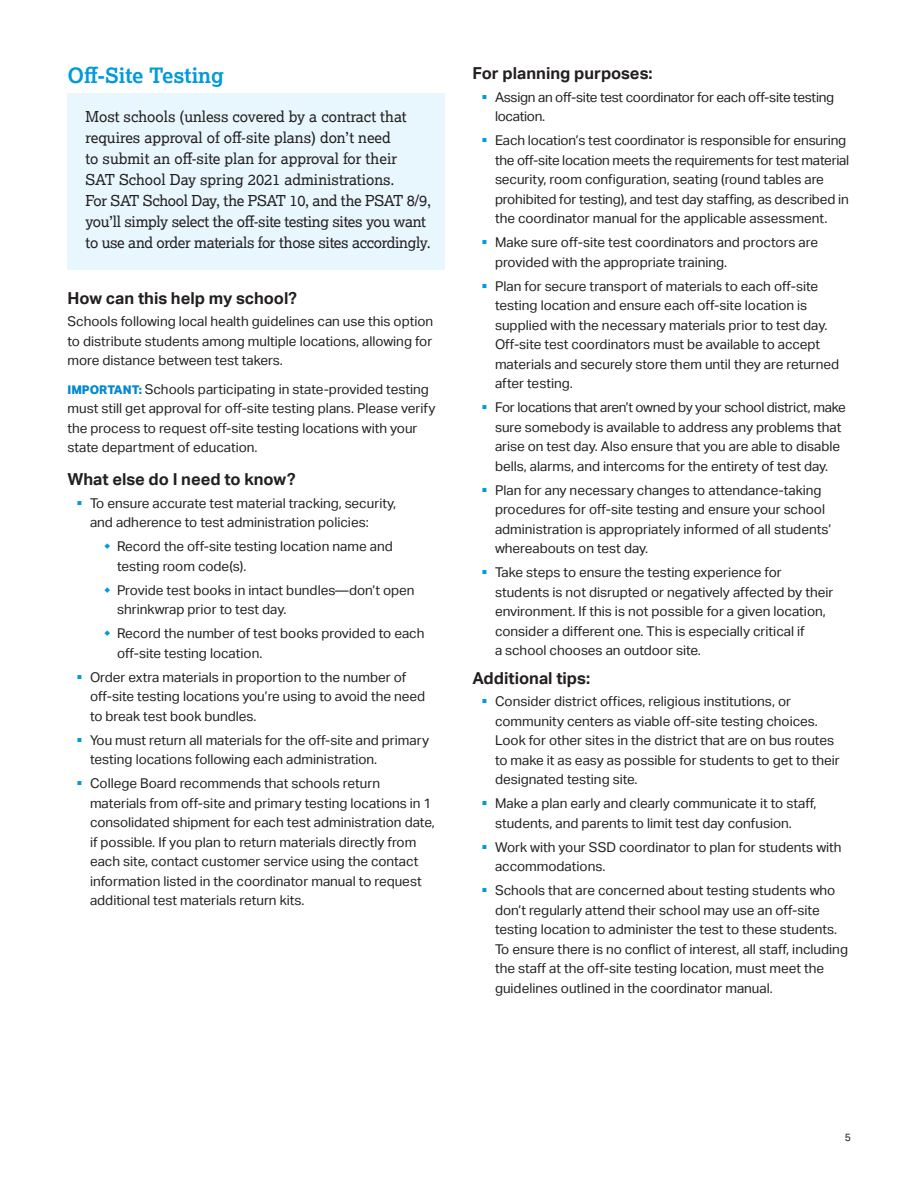
<style>
.page{position:relative;width:918px;height:1188px;background:#fff}
.page>*{position:absolute;margin:0;border:0;box-sizing:border-box;transform-origin:0 0}
.H4______14__Lex_BD{font:700 21px "Lexia";color:#009ada}
.Text______9_13__Akt{font:700 16.5px "Aktiv Grotesk";color:#231f20}
.Intro_with_Backgroun{font:15px/21px "Lexia";letter-spacing:-.02em;color:#231f20}
.Note__lvl_0{font:13.5px/19.5px "Aktiv Grotesk";color:#231f20}
.Text______9_13__Akt-2{font:13.5px/19.5px "Aktiv Grotesk";color:#231f20;text-align:justify}
.Note__lvl_0-2{font:13.5px/19.5px "Aktiv Grotesk";letter-spacing:-.02em;color:#231f20}
.Source___Caption{font:10.5px "Aktiv Grotesk";color:#231f20}
.s1{font-weight:800;font-size:12px;color:#0088ce}
.s2{color:#009ada}
</style>
<div class="page">
<div style="left:68px;top:93px;width:378px;height:177px;background:#e8f6fe"></div>
<p class="H4______14__Lex_BD" style="left:68px;top:63px;width:158px">Off-Site Testing</p>
<p class="Intro_with_Backgroun" style="left:86px;top:106px;width:347px">Most schools (unless covered by a contract that requires approval of off-site plans) don’t need<br>to submit an off-site plan for approval for their<br>SAT School Day spring 2021 administrations.<br>For SAT School Day, the PSAT 10, and the PSAT 8/9, you’ll simply select the off-site testing sites you want to use and order materials for those sites accordingly.</p>
<p class="Text______9_13__Akt" style="left:68px;top:289px;width:231px">How can this help my school?</p>
<p class="Text______9_13__Akt-2" style="left:68px;top:312px;width:367px">Schools following local health guidelines can use this option to distribute students among multiple locations, allowing for more distance between test takers.</p>
<p class="Note__lvl_0" style="left:67px;top:380px;width:369px"><span class="s1">IMPORTANT:</span> Schools participating in state-provided testing must still get approval for off-site testing plans. Please verify the process to request off-site testing locations with your state department of education.</p>
<p class="Text______9_13__Akt" style="left:68px;top:470px;width:230px">What else do I need to know?</p>
<p class="Note__lvl_0" style="left:90px;top:494px;width:308px;text-indent:-14px"><span class="s2">▪</span> To ensure accurate test material tracking, security, and adherence to test administration policies:</p>
<p class="Note__lvl_0" style="left:117px;top:537px;width:277px">Record the off-site testing location name and testing room code(s).</p>
<p class="Note__lvl_0" style="left:117px;top:581px;width:299px">Provide test books in intact bundles—don’t open shrinkwrap prior to test day.</p>
<p class="Note__lvl_0" style="left:117px;top:624px;width:309px">Record the number of test books provided to each off-site testing location.</p>
<p class="Note__lvl_0" style="left:90px;top:668px;width:337px;text-indent:-14px"><span class="s2">▪</span> Order extra materials in proportion to the number of off-site testing locations you’re using to avoid the need to break test book bundles.</p>
<p class="Note__lvl_0" style="left:90px;top:731px;width:341px;text-indent:-14px"><span class="s2">▪</span> You must return all materials for the off-site and primary testing locations following each administration.</p>
<p class="Note__lvl_0" style="left:90px;top:774px;width:346px;text-indent:-14px"><span class="s2">▪</span> College Board recommends that schools return materials from off-site and primary testing locations in 1 consolidated shipment for each test administration date, if possible. If you plan to return materials directly from each site, contact customer service using the contact information listed in the coordinator manual to request additional test materials return kits.</p>
<p class="Text______9_13__Akt" style="left:472px;top:64px;width:182px">For planning purposes:</p>
<p class="Note__lvl_0-2" style="left:495px;top:87px;width:341px;text-indent:-14px"><span class="s2">▪</span> Assign an off-site test coordinator for each off-site testing location.</p>
<p class="Note__lvl_0" style="left:495px;top:131px;width:356px;text-indent:-14px"><span class="s2">▪</span> Each location’s test coordinator is responsible for ensuring the off-site location meets the requirements for test material security, room configuration, seating (round tables are prohibited for testing), and test day staffing, as described in the coordinator manual for the applicable assessment.</p>
<p class="Note__lvl_0" style="left:495px;top:233px;width:325px;text-indent:-14px"><span class="s2">▪</span> Make sure off-site test coordinators and proctors are provided with the appropriate training.</p>
<p class="Note__lvl_0" style="left:495px;top:276px;width:346px;text-indent:-14px"><span class="s2">▪</span> Plan for secure transport of materials to each off-site testing location and ensure each off-site location is supplied with the necessary materials prior to test day.<br>Off-site test coordinators must be available to accept materials and securely store them until they are returned after testing.</p>
<p class="Note__lvl_0" style="left:495px;top:398px;width:352px;text-indent:-14px"><span class="s2">▪</span> For locations that aren’t owned by your school district, make sure somebody is available to address any problems that arise on test day. Also ensure that you are able to disable bells, alarms, and intercoms for the entirety of test day.</p>
<p class="Note__lvl_0" style="left:495px;top:480px;width:338px;text-indent:-14px"><span class="s2">▪</span> Plan for any necessary changes to attendance-taking procedures for off-site testing and ensure your school administration is appropriately informed of all students’ whereabouts on test day.</p>
<p class="Note__lvl_0" style="left:495px;top:563px;width:340px;text-indent:-14px"><span class="s2">▪</span> Take steps to ensure the testing experience for students is not disrupted or negatively affected by their environment. If this is not possible for a given location, consider a different one. This is especially critical if<br>a school chooses an outdoor site.</p>
<p class="Text______9_13__Akt" style="left:472px;top:668px;width:119px">Additional tips:</p>
<p class="Note__lvl_0" style="left:495px;top:692px;width:346px;text-indent:-14px"><span class="s2">▪</span> Consider district offices, religious institutions, or community centers as viable off-site testing choices.<br>Look for other sites in the district that are on bus routes to make it as easy as possible for students to get to their designated testing site.</p>
<p class="Note__lvl_0" style="left:495px;top:794px;width:323px;text-indent:-14px"><span class="s2">▪</span> Make a plan early and clearly communicate it to staff, students, and parents to limit test day confusion.</p>
<p class="Note__lvl_0" style="left:495px;top:837px;width:348px;text-indent:-14px"><span class="s2">▪</span> Work with your SSD coordinator to plan for students with accommodations.</p>
<p class="Note__lvl_0" style="left:495px;top:881px;width:355px;text-indent:-14px"><span class="s2">▪</span> Schools that are concerned about testing students who don’t regularly attend their school may use an off-site testing location to administer the test to these students.<br>To ensure there is no conflict of interest, all staff, including the staff at the off-site testing location, must meet the guidelines outlined in the coordinator manual.</p>
<p class="Source___Caption" style="left:845px;top:1131px;width:8px">5</p>
</div>
